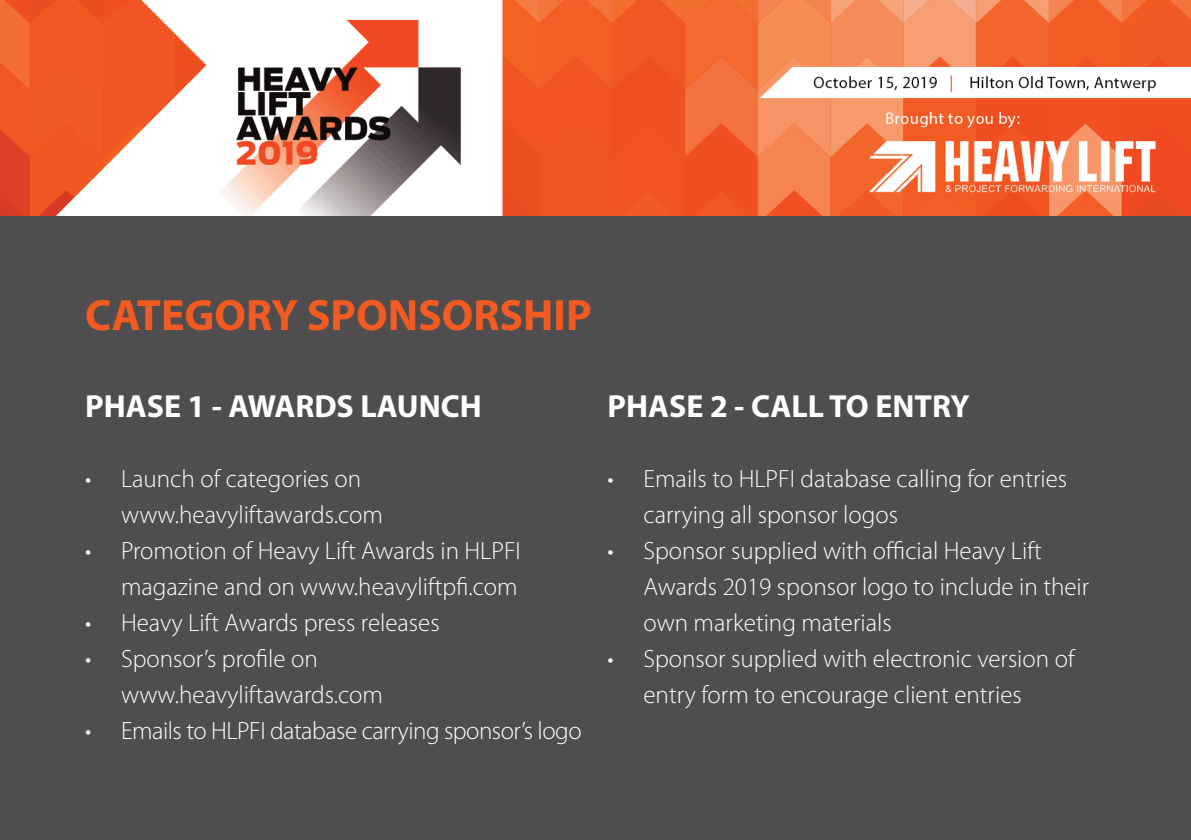
<style>
.page{position:relative;width:1191px;height:840px;background:#fff}
.page>*{position:absolute;margin:0;border:0;box-sizing:border-box;transform-origin:0 0}
.t1{font:700 44px "Myriad Pro";color:#f25b22}
.t2{font:700 32px "Myriad Pro";color:#fff}
.t3{font:300 25px/36px "Myriad Pro";color:#fff}
.t4{font:300 25px "Myriad Pro";letter-spacing:-.02em;color:#fff}
</style>
<div class="page">
<div style="left:0;top:0;width:1190px;height:839px;background:#504d4f"></div>
<img style="left:0;top:0;width:1191px;height:216px">
<h1 class="t1" style="left:85px;top:298px;width:508px">CATEGORY SPONSORSHIP</h1>
<p class="t2" style="left:85px;top:394px;width:398px">PHASE 1 - AWARDS LAUNCH</p>
<p class="t3" style="left:121px;top:462px;width:263px;text-indent:-36px">• Launch of categories on www.heavyliftawards.com</p>
<p class="t3" style="left:85px;top:534px;width:437px;text-align:right">• Promotion of Heavy Lift Awards in HLPFI magazine and on www.heavyliftpfi.com</p>
<p class="t3" style="left:85px;top:606px;width:356px">• Heavy Lift Awards press releases</p>
<p class="t3" style="left:121px;top:642px;width:263px;text-indent:-36px">• Sponsor’s profile on www.heavyliftawards.com</p>
<p class="t4" style="left:85px;top:721px;width:498px">• Emails to HLPFI database carrying sponsor’s logo</p>
<p class="t2" style="left:607px;top:394px;width:364px">PHASE 2 - CALL TO ENTRY</p>
<p class="t3" style="left:643px;top:462px;width:425px;text-indent:-36px">• Emails to HLPFI database calling for entries carrying all sponsor logos</p>
<p class="t3" style="left:643px;top:534px;width:447px;text-indent:-36px">• Sponsor supplied with official Heavy Lift<br>Awards 2019 sponsor logo to include in their own marketing materials</p>
<p class="t3" style="left:643px;top:642px;width:432px;text-indent:-36px">• Sponsor supplied with electronic version of entry form to encourage client entries</p>
</div>
